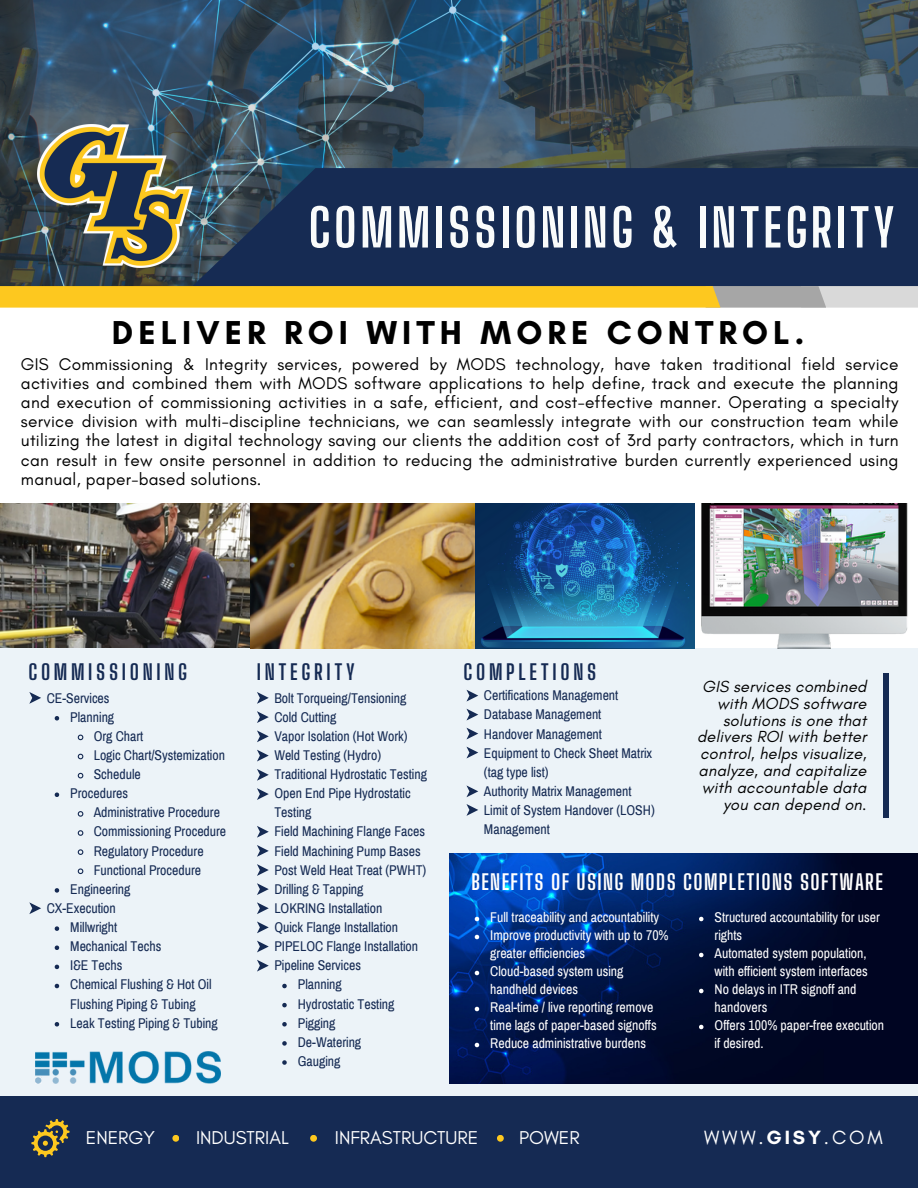
<style>
.page{position:relative;width:918px;height:1188px;background:#fff}
.page>*{position:absolute;margin:0;border:0;box-sizing:border-box;transform-origin:0 0}
.t1{font:700 51.75px "Big Shoulders Display";letter-spacing:.07em;color:#f9fbfb}
.t2{font:700 33.75px "Glacial Indifference";letter-spacing:.15em;color:#000}
.t3{font:700 21px "Big Shoulders Display";letter-spacing:.065em;color:#fff}
.t4{font:700 21px "Big Shoulders Display";letter-spacing:.175em;color:#152a53}
.t5{font:19.5px "Glacial Indifference";letter-spacing:.145em;color:#fff}
.t6{font:18.9px "Glacial Indifference";color:#fff}
.t7{font:17.25px/19.2px "Glacial Indifference";letter-spacing:.015em;color:#000;text-align:justify}
.t8{font:italic 16.35px/16.8px "Glacial Indifference";letter-spacing:.015em;color:#000;text-align:right}
.t9{font:13.8px/19.2px "Archivo Narrow";color:#152a53}
.t10{font:13.8px/18px "Archivo Narrow";color:#fff}
.s1{font-weight:700}
</style>
<div class="page">
<img style="left:0;top:504px;width:918px;height:145px">
<img style="left:0;top:0;width:918px;height:286px">
<svg style="left:193px;top:168px;width:725px;height:118px;background:#192e54"></svg>
<svg style="left:0;top:286px;width:918px;height:22px;background:#eec645"></svg>
<img style="left:37px;top:124px;width:156px;height:143px">
<div style="left:0;top:649px;width:918px;height:447px;background:#ecf3f8"></div>
<svg style="left:29px;top:692px;width:12px;height:12px"></svg>
<svg style="left:29px;top:902px;width:12px;height:12px"></svg>
<svg style="left:257px;top:692px;width:12px;height:12px"></svg>
<svg style="left:257px;top:711px;width:12px;height:12px"></svg>
<svg style="left:257px;top:730px;width:12px;height:12px"></svg>
<svg style="left:257px;top:750px;width:12px;height:11px"></svg>
<svg style="left:257px;top:769px;width:12px;height:12px"></svg>
<svg style="left:257px;top:788px;width:12px;height:12px"></svg>
<svg style="left:257px;top:845px;width:12px;height:12px"></svg>
<svg style="left:257px;top:826px;width:12px;height:12px"></svg>
<svg style="left:466px;top:690px;width:12px;height:12px"></svg>
<svg style="left:466px;top:709px;width:12px;height:12px"></svg>
<svg style="left:466px;top:728px;width:12px;height:11px"></svg>
<svg style="left:466px;top:747px;width:12px;height:11px"></svg>
<svg style="left:466px;top:804px;width:12px;height:12px"></svg>
<svg style="left:466px;top:785px;width:12px;height:12px"></svg>
<img style="left:450px;top:853px;width:468px;height:231px">
<img style="left:35px;top:1051px;width:186px;height:33px">
<svg style="left:257px;top:864px;width:12px;height:12px"></svg>
<svg style="left:257px;top:883px;width:12px;height:12px"></svg>
<svg style="left:257px;top:902px;width:12px;height:12px"></svg>
<svg style="left:257px;top:921px;width:12px;height:12px"></svg>
<svg style="left:257px;top:941px;width:12px;height:11px"></svg>
<svg style="left:257px;top:960px;width:12px;height:12px"></svg>
<div style="left:883px;top:673px;width:6px;height:145px;background:#152a53"></div>
<svg style="left:55px;top:716px;width:4px;height:5px"></svg>
<svg style="left:77px;top:734px;width:7px;height:7px"></svg>
<svg style="left:77px;top:753px;width:7px;height:7px"></svg>
<svg style="left:77px;top:772px;width:7px;height:7px"></svg>
<svg style="left:55px;top:793px;width:4px;height:4px"></svg>
<svg style="left:77px;top:811px;width:7px;height:6px"></svg>
<svg style="left:77px;top:830px;width:7px;height:6px"></svg>
<svg style="left:77px;top:849px;width:7px;height:6px"></svg>
<svg style="left:77px;top:868px;width:7px;height:7px"></svg>
<svg style="left:55px;top:888px;width:4px;height:5px"></svg>
<svg style="left:55px;top:926px;width:4px;height:5px"></svg>
<svg style="left:55px;top:946px;width:4px;height:4px"></svg>
<svg style="left:55px;top:965px;width:4px;height:4px"></svg>
<svg style="left:55px;top:984px;width:4px;height:4px"></svg>
<svg style="left:55px;top:1022px;width:4px;height:5px"></svg>
<svg style="left:282px;top:984px;width:5px;height:4px"></svg>
<svg style="left:282px;top:1003px;width:5px;height:4px"></svg>
<svg style="left:282px;top:1022px;width:5px;height:5px"></svg>
<svg style="left:282px;top:1041px;width:5px;height:5px"></svg>
<svg style="left:282px;top:1060px;width:5px;height:5px"></svg>
<svg style="left:475px;top:917px;width:4px;height:4px"></svg>
<svg style="left:475px;top:935px;width:4px;height:4px"></svg>
<svg style="left:475px;top:971px;width:4px;height:4px"></svg>
<svg style="left:475px;top:1007px;width:4px;height:4px"></svg>
<svg style="left:475px;top:1043px;width:4px;height:4px"></svg>
<svg style="left:699px;top:917px;width:5px;height:4px"></svg>
<svg style="left:699px;top:953px;width:5px;height:4px"></svg>
<svg style="left:699px;top:989px;width:5px;height:4px"></svg>
<svg style="left:699px;top:1025px;width:5px;height:4px"></svg>
<div style="left:0;top:1096px;width:918px;height:92px;background:#152a53"></div>
<div style="left:172px;top:1135px;width:7px;height:7px;background:#fdc81f;border-radius:50%"></div>
<div style="left:310px;top:1135px;width:7px;height:7px;background:#fdc81f;border-radius:50%"></div>
<div style="left:497px;top:1135px;width:7px;height:7px;background:#fdc81f;border-radius:50%"></div>
<svg style="left:31px;top:1119px;width:39px;height:38px"></svg>
<h2 class="t1" style="left:309px;top:197px;width:588px">COMMISSIONING &amp; INTEGRITY</h2>
<p class="t2" style="left:112px;top:312px;width:694px">DELIVER ROI WITH MORE CONTROL.</p>
<p class="t7" style="left:21px;top:354px;width:879px">GIS Commissioning &amp; Integrity services, powered by MODS technology, have taken traditional field service activities and combined them with MODS software applications to help define, track and execute the planning and execution of commissioning activities in a safe, efficient, and cost-effective manner. Operating a specialty service division with multi-discipline technicians, we can seamlessly integrate with our construction team while utilizing the latest in digital technology saving our clients the addition cost of 3rd party contractors, which in turn can result in few onsite personnel in addition to reducing the administrative burden currently experienced using manual, paper-based solutions.</p>
<h5 class="t4" style="left:28px;top:660px;width:160px">COMMISSIONING</h5>
<p class="t9" style="left:47px;top:688px;width:64px">CE-Services</p>
<p class="t9" style="left:70px;top:707px;width:45px">Planning</p>
<p class="t9" style="left:94px;top:727px;width:51px">Org Chart</p>
<p class="t9" style="left:94px;top:746px;width:133px">Logic Chart/Systemization</p>
<p class="t9" style="left:94px;top:765px;width:49px">Schedule</p>
<p class="t9" style="left:70px;top:784px;width:59px">Procedures</p>
<p class="t9" style="left:94px;top:803px;width:128px">Administrative Procedure</p>
<p class="t9" style="left:94px;top:822px;width:134px">Commissioning Procedure</p>
<p class="t9" style="left:94px;top:841px;width:111px">Regulatory Procedure</p>
<p class="t9" style="left:94px;top:860px;width:109px">Functional Procedure</p>
<p class="t9" style="left:70px;top:880px;width:62px">Engineering</p>
<p class="t9" style="left:47px;top:899px;width:71px">CX-Execution</p>
<p class="t9" style="left:70px;top:918px;width:49px">Millwright</p>
<p class="t9" style="left:70px;top:937px;width:93px">Mechanical Techs</p>
<p class="t9" style="left:70px;top:956px;width:54px">I&amp;E Techs</p>
<p class="t9" style="left:70px;top:975px;width:143px">Chemical Flushing &amp; Hot Oil<br>Flushing Piping &amp; Tubing</p>
<p class="t9" style="left:70px;top:1013px;width:149px">Leak Testing Piping &amp; Tubing</p>
<p class="t4" style="left:257px;top:660px;width:99px">INTEGRITY</p>
<p class="t9" style="left:274px;top:688px;width:133px">Bolt Torqueing/Tensioning</p>
<p class="t9" style="left:274px;top:707px;width:64px">Cold Cutting</p>
<p class="t9" style="left:274px;top:727px;width:135px">Vapor Isolation (Hot Work)</p>
<p class="t9" style="left:274px;top:746px;width:108px">Weld Testing (Hydro)</p>
<p class="t9" style="left:274px;top:765px;width:154px">Traditional Hydrostatic Testing</p>
<p class="t9" style="left:274px;top:784px;width:138px">Open End Pipe Hydrostatic<br>Testing</p>
<p class="t9" style="left:274px;top:822px;width:152px">Field Machining Flange Faces</p>
<p class="t9" style="left:274px;top:841px;width:148px">Field Machining Pump Bases</p>
<p class="t9" style="left:274px;top:860px;width:153px">Post Weld Heat Treat (PWHT)</p>
<p class="t9" style="left:274px;top:880px;width:91px">Drilling &amp; Tapping</p>
<p class="t9" style="left:274px;top:899px;width:110px">LOKRING Installation</p>
<p class="t9" style="left:274px;top:918px;width:125px">Quick Flange Installation</p>
<p class="t9" style="left:274px;top:937px;width:145px">PIPELOC Flange Installation</p>
<p class="t9" style="left:274px;top:956px;width:88px">Pipeline Services</p>
<p class="t9" style="left:298px;top:975px;width:45px">Planning</p>
<p class="t9" style="left:298px;top:994px;width:98px">Hydrostatic Testing</p>
<p class="t9" style="left:298px;top:1013px;width:39px">Pigging</p>
<p class="t9" style="left:298px;top:1033px;width:65px">De-Watering</p>
<p class="t9" style="left:298px;top:1052px;width:44px">Gauging</p>
<p class="t4" style="left:464px;top:660px;width:134px">COMPLETIONS</p>
<p class="t9" style="left:484px;top:686px;width:136px">Certifications Management</p>
<p class="t9" style="left:484px;top:705px;width:119px">Database Management</p>
<p class="t9" style="left:484px;top:724px;width:120px">Handover Management</p>
<p class="t9" style="left:484px;top:743px;width:170px">Equipment to Check Sheet Matrix (tag type list)</p>
<p class="t9" style="left:484px;top:782px;width:149px">Authority Matrix Management</p>
<p class="t9" style="left:484px;top:801px;width:172px">Limit of System Handover (LOSH)<br>Management</p>
<p class="t3" style="left:472px;top:870px;width:413px">BENEFITS OF USING MODS COMPLETIONS SOFTWARE</p>
<p class="t10" style="left:490px;top:909px;width:170px">Full traceability and accountability</p>
<p class="t10" style="left:490px;top:927px;width:180px">Improve productivity with up to 70% greater efficiencies</p>
<p class="t10" style="left:490px;top:963px;width:135px">Cloud-based system using handheld devices</p>
<p class="t10" style="left:490px;top:999px;width:168px">Real-time / live reporting remove time lags of paper-based signoffs</p>
<p class="t10" style="left:490px;top:1035px;width:157px">Reduce administrative burdens</p>
<p class="t8" style="left:697px;top:678px;width:171px">GIS services combined with MODS software solutions is one that delivers ROI with better control, helps visualize, analyze, and capitalize with accountable data you can depend on.</p>
<p class="t10" style="left:715px;top:909px;width:167px">Structured accountability for user rights</p>
<p class="t10" style="left:715px;top:945px;width:155px">Automated system population, with efficient system interfaces</p>
<p class="t10" style="left:715px;top:981px;width:143px">No delays in ITR signoff and handovers</p>
<p class="t10" style="left:715px;top:1017px;width:171px">Offers 100% paper-free execution if desired.</p>
<p class="t6" style="left:86px;top:1126px;width:71px">ENERGY</p>
<p class="t6" style="left:196px;top:1126px;width:94px">INDUSTRIAL</p>
<p class="t6" style="left:335px;top:1126px;width:145px">INFRASTRUCTURE</p>
<p class="t6" style="left:519px;top:1126px;width:62px">POWER</p>
<p class="t5" style="left:704px;top:1125px;width:180px">WWW.<span class="s1">GISY</span>.COM</p>
</div>
